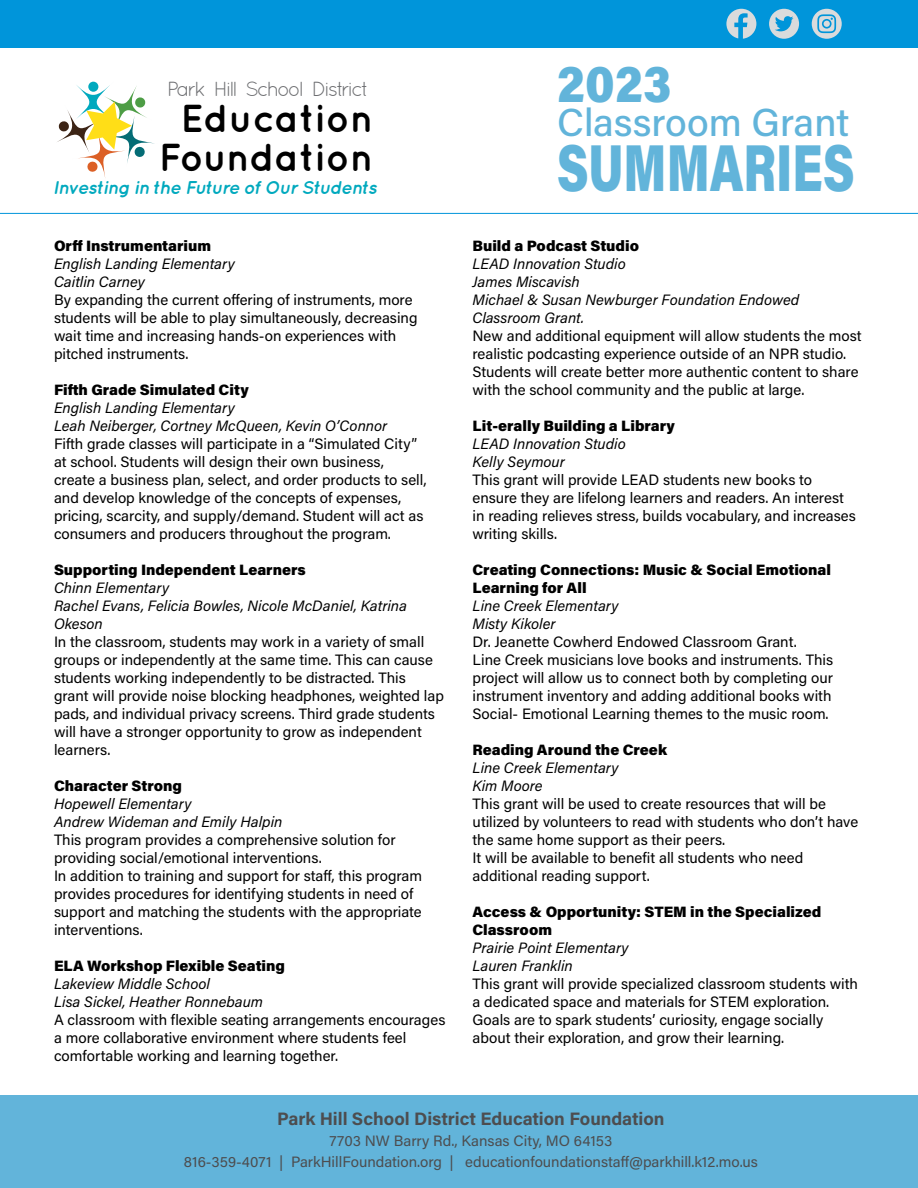
<style>
.page{position:relative;width:918px;height:1188px;background:#fff}
.page>*{position:absolute;margin:0;border:0;box-sizing:border-box;transform-origin:0 0}
.t1{font:900 66.3px "Acumin Pro";color:#62b4da;scale:.71 1}
.t2{font:900 52.65px "Acumin Pro";color:#62b4da;scale:.9 1}
.t3{font:700 39px/39px "Quicksand";color:#000;text-align:center}
.t4{font:500 39px "Acumin Pro";letter-spacing:-.005em;color:#62b4da}
.t5{font:20.4px "Quicksand";letter-spacing:-.1em;color:#6d6e71}
.t6{font:italic 700 18.6px "Quicksand";letter-spacing:-.055em;color:#00a9be}
.t7{font:700 18px "Acumin Pro";color:#4d4d4f}
.t8{font:15px/18px "Acumin Pro";color:#000}
.t9{font:italic 15px/18px "Acumin Pro";color:#000}
.t10{font:900 15px/18px "Acumin Pro";color:#000}
.t11{font:15px "Acumin Pro";color:#4d4d4f}
</style>
<div class="page">
<svg style="left:52px;top:105px;width:53px;height:52px"></svg>
<svg style="left:58px;top:121px;width:12px;height:11px"></svg>
<svg style="left:72px;top:81px;width:42px;height:42px"></svg>
<div style="left:88px;top:82px;width:10px;height:10px;background:#00a9be;border-radius:50%"></div>
<div style="left:99px;top:81px;width:53px;height:52px;background:#fff;border-radius:13px"></div>
<svg style="left:86px;top:97px;width:60px;height:75px"></svg>
<hr style="left:0;top:213px;width:918px;height:1px;background:#0095da">
<div style="left:0;top:0;width:918px;height:48px;background:#0095da"></div>
<div style="left:0;top:1095px;width:918px;height:93px;background:#62b4da"></div>
<svg style="left:726px;top:9px;width:30px;height:30px"></svg>
<svg style="left:769px;top:9px;width:30px;height:30px"></svg>
<svg style="left:812px;top:9px;width:30px;height:30px"></svg>
<p class="t5" style="left:167px;top:77px;width:204px">Park Hill School District</p>
<p class="t3" style="left:159px;top:97px;width:217px">Education<br>Foundation</p>
<p class="t6" style="left:53px;top:176px;width:326px">Investing in the Future of Our Students</p>
<p class="t10" style="left:54px;top:236px;width:159px">Orff Instrumentarium</p>
<p class="t9" style="left:54px;top:254px;width:183px">English Landing Elementary</p>
<p class="t9" style="left:54px;top:272px;width:93px">Caitlin Carney</p>
<p class="t8" style="left:54px;top:290px;width:365px">By expanding the current offering of instruments, more students will be able to play simultaneously, decreasing wait time and increasing hands-on experiences with pitched instruments.</p>
<p class="t10" style="left:54px;top:380px;width:196px">Fifth Grade Simulated City</p>
<p class="t9" style="left:54px;top:398px;width:183px">English Landing Elementary</p>
<p class="t9" style="left:54px;top:416px;width:335px">Leah Neiberger, Cortney McQueen, Kevin O’Connor</p>
<p class="t8" style="left:54px;top:434px;width:374px">Fifth grade classes will participate in a “Simulated City” at school. Students will design their own business, create a business plan, select, and order products to sell, and develop knowledge of the concepts of expenses, pricing, scarcity, and supply/demand. Student will act as consumers and producers throughout the program.</p>
<p class="t10" style="left:54px;top:560px;width:253px">Supporting Independent Learners</p>
<p class="t9" style="left:54px;top:578px;width:117px">Chinn Elementary</p>
<p class="t9" style="left:54px;top:596px;width:355px">Rachel Evans, Felicia Bowles, Nicole McDaniel, Katrina<br>Okeson</p>
<p class="t8" style="left:54px;top:632px;width:391px">In the classroom, students may work in a variety of small groups or independently at the same time. This can cause students working independently to be distracted. This grant will provide noise blocking headphones, weighted lap pads, and individual privacy screens. Third grade students will have a stronger opportunity to grow as independent learners.</p>
<p class="t10" style="left:54px;top:776px;width:129px">Character Strong</p>
<p class="t9" style="left:54px;top:794px;width:139px">Hopewell Elementary</p>
<p class="t9" style="left:54px;top:812px;width:230px">Andrew Wideman and Emily Halpin</p>
<p class="t8" style="left:54px;top:830px;width:343px">This program provides a comprehensive solution for providing social/emotional interventions.</p>
<p class="t8" style="left:54px;top:866px;width:370px">In addition to training and support for staff, this program provides procedures for identifying students in need of support and matching the students with the appropriate interventions.</p>
<p class="t10" style="left:54px;top:956px;width:233px">ELA Workshop Flexible Seating</p>
<p class="t9" style="left:54px;top:974px;width:158px">Lakeview Middle School</p>
<p class="t9" style="left:54px;top:992px;width:211px">Lisa Sickel, Heather Ronnebaum</p>
<p class="t8" style="left:54px;top:1010px;width:393px">A classroom with flexible seating arrangements encourages a more collaborative environment where students feel comfortable working and learning together.</p>
<p class="t2" style="left:557px;top:46px;width:128px">2023</p>
<p class="t4" style="left:557px;top:95px;width:293px">Classroom Grant</p>
<p class="t1" style="left:557px;top:121px;width:421px">SUMMARIES</p>
<p class="t10" style="left:472px;top:236px;width:168px">Build a Podcast Studio</p>
<p class="t9" style="left:472px;top:254px;width:155px">LEAD Innovation Studio</p>
<p class="t9" style="left:472px;top:272px;width:109px">James Miscavish</p>
<p class="t9" style="left:472px;top:290px;width:328px">Michael &amp; Susan Newburger Foundation Endowed<br>Classroom Grant.</p>
<p class="t8" style="left:472px;top:326px;width:391px">New and additional equipment will allow students the most realistic podcasting experience outside of an NPR studio.<br>Students will create better more authentic content to share with the school community and the public at large.</p>
<p class="t10" style="left:472px;top:416px;width:204px">Lit-erally Building a Library</p>
<p class="t9" style="left:472px;top:434px;width:155px">LEAD Innovation Studio</p>
<p class="t9" style="left:472px;top:452px;width:94px">Kelly Seymour</p>
<p class="t8" style="left:472px;top:470px;width:385px">This grant will provide LEAD students new books to ensure they are lifelong learners and readers. An interest in reading relieves stress, builds vocabulary, and increases writing skills.</p>
<p class="t10" style="left:472px;top:560px;width:360px">Creating Connections: Music &amp; Social Emotional<br>Learning for All</p>
<p class="t9" style="left:472px;top:596px;width:148px">Line Creek Elementary</p>
<p class="t9" style="left:472px;top:614px;width:85px">Misty Kikoler</p>
<p class="t8" style="left:472px;top:632px;width:326px">Dr. Jeanette Cowherd Endowed Classroom Grant.</p>
<p class="t8" style="left:472px;top:650px;width:362px;text-align:justify">Line Creek musicians love books and instruments. This project will allow us to connect both by completing our instrument inventory and adding additional books with Social- Emotional Learning themes to the music room.</p>
<p class="t10" style="left:472px;top:740px;width:196px">Reading Around the Creek</p>
<p class="t9" style="left:472px;top:758px;width:148px">Line Creek Elementary</p>
<p class="t9" style="left:472px;top:776px;width:72px">Kim Moore</p>
<p class="t8" style="left:472px;top:794px;width:387px">This grant will be used to create resources that will be utilized by volunteers to read with students who don’t have the same home support as their peers.</p>
<p class="t8" style="left:472px;top:848px;width:332px">It will be available to benefit all students who need additional reading support.</p>
<p class="t10" style="left:472px;top:902px;width:351px">Access &amp; Opportunity: STEM in the Specialized<br>Classroom</p>
<p class="t9" style="left:472px;top:938px;width:158px">Prairie Point Elementary</p>
<p class="t9" style="left:472px;top:956px;width:102px">Lauren Franklin</p>
<p class="t8" style="left:472px;top:974px;width:387px">This grant will provide specialized classroom students with a dedicated space and materials for STEM exploration.<br>Goals are to spark students’ curiosity, engage socially about their exploration, and grow their learning.</p>
<p class="t7" style="left:277px;top:1107px;width:389px">Park Hill School District Education Foundation</p>
<p class="t11" style="left:329px;top:1131px;width:284px">7703 NW Barry Rd., Kansas City, MO 64153</p>
<p class="t11" style="left:184px;top:1152px;width:575px">816-359-4071 | ParkHillFoundation.org | educationfoundationstaff@parkhill.k12.mo.us</p>
</div>
